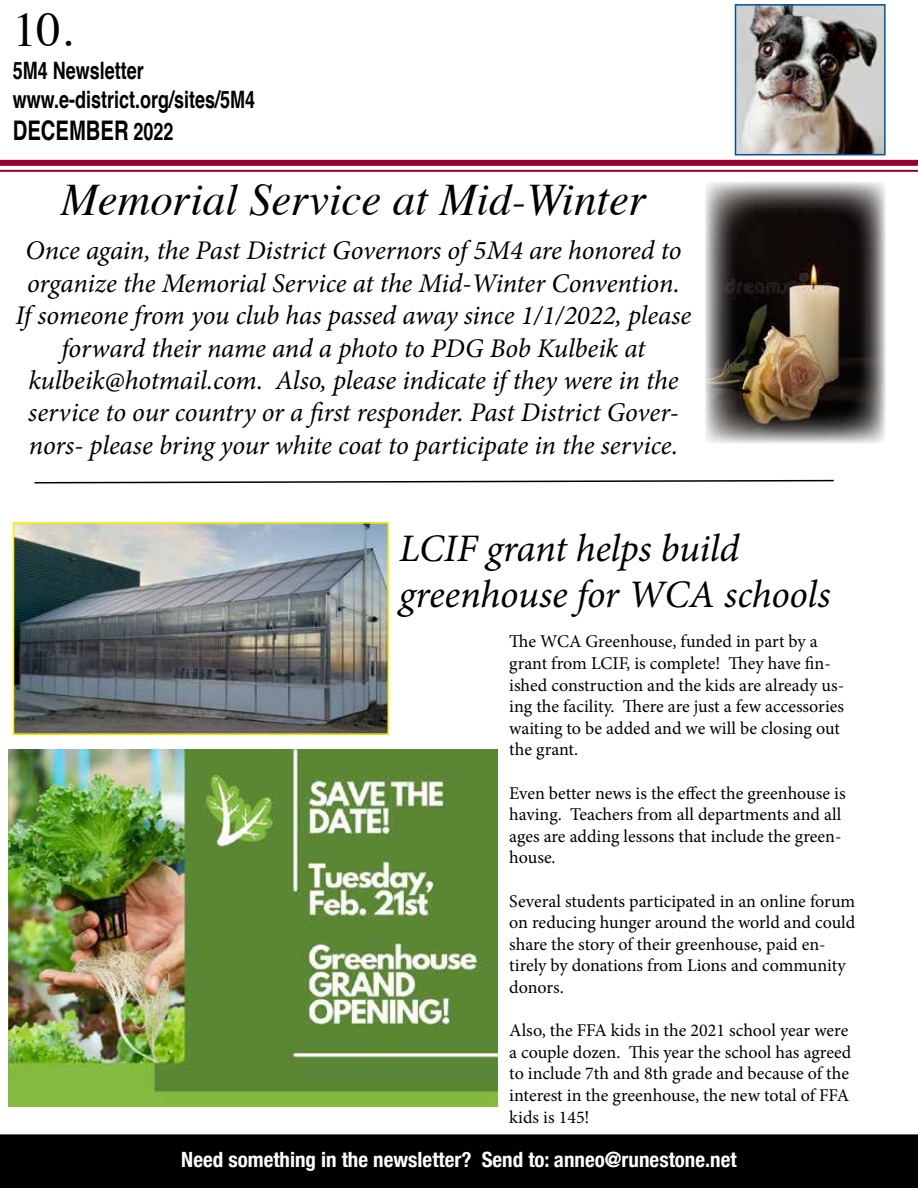
<style>
.page{position:relative;width:918px;height:1188px;background:#fff}
.page>*{position:absolute;margin:0;border:0;box-sizing:border-box;transform-origin:0 0}
.t1{font:48px "Times";color:#000}
.t2{font:italic 45px "Times";color:#000}
.t3{font:italic 39px/46.8px "Minion Pro";letter-spacing:-.005em;color:#000}
.t4{font:italic 27px/32.4px "Minion Pro";letter-spacing:-.005em;color:#000;text-align:center}
.t5{font:700 27px "Helvetica";color:#000;scale:.75 1}
.t6{font:700 24px/28.8px "Helvetica";color:#000;scale:.75 1}
.t7{font:700 condensed 21px "Helvetica Neue";color:#fff}
.t8{font:18px/21.6px "Minion Pro";color:#000}
.s1{font-size:24px}
</style>
<div class="page">
<div style="left:1px;top:1135px;width:916px;height:53px;background:#000"></div>
<div style="left:0;top:1134px;width:918px;height:54px;border:2px solid #000"></div>
<div style="left:0;top:160px;width:918px;height:6px;background:#98002e"></div>
<hr style="left:0;top:170px;width:918px;height:2px;background:#98002e">
<img style="left:738px;top:7px;width:145px;height:145px">
<div style="left:735px;top:4px;width:151px;height:151px;border:2px solid #00539b"></div>
<img style="left:705px;top:182px;width:181px;height:261px">
<img style="left:16px;top:525px;width:370px;height:207px">
<div style="left:13px;top:522px;width:376px;height:213px;border:2px solid #fff200"></div>
<img style="left:8px;top:749px;width:489px;height:358px">
<svg style="left:34px;top:479px;width:800px;height:5px"></svg>
<h1 class="t1" style="left:13px;top:-15px;width:61px">10.</h1>
<h3 class="t6" style="left:13px;top:57px;width:325px">5M4 Newsletter www.e-district.org/sites/5M4</h3>
<h3 class="t5" style="left:13px;top:109px;width:216px">DECEMBER <span class="s1">2022</span></h3>
<h2 class="t2" style="left:60px;top:161px;width:588px">Memorial Service at Mid-Winter</h2>
<p class="t4" style="left:16px;top:235px;width:677px">Once again, the Past District Governors of 5M4 are honored to organize the Memorial Service at the Mid-Winter Convention.<br>If someone from you club has passed away since 1/1/2022, please forward their name and a photo to PDG Bob Kulbeik at kulbeik@hotmail.com. Also, please indicate if they were in the service to our country or a first responder. Past District Gover&shy;nors- please bring your white coat to participate in the service.</p>
<h3 class="t3" style="left:399px;top:525px;width:433px">LCIF grant helps build greenhouse for WCA schools</h3>
<p class="t8" style="left:509px;top:631px;width:336px">The WCA Greenhouse, funded in part by a grant from LCIF, is complete! They have fin&shy;ished construction and the kids are already us&shy;ing the facility. There are just a few accessories waiting to be added and we will be closing out the grant.</p>
<p class="t8" style="left:509px;top:782px;width:338px">Even better news is the effect the greenhouse is having. Teachers from all departments and all ages are adding lessons that include the green&shy;house.</p>
<p class="t8" style="left:509px;top:890px;width:348px">Several students participated in an online forum on reducing hunger around the world and could share the story of their greenhouse, paid en&shy;tirely by donations from Lions and community donors.</p>
<p class="t8" style="left:509px;top:1020px;width:344px">Also, the FFA kids in the 2021 school year were a couple dozen. This year the school has agreed to include 7th and 8th grade and because of the interest in the greenhouse, the new total of FFA kids is 145!</p>
<p class="t7" style="left:181px;top:1142px;width:557px">Need something in the newsletter? Send to: anneo@runestone.net</p>
</div>
